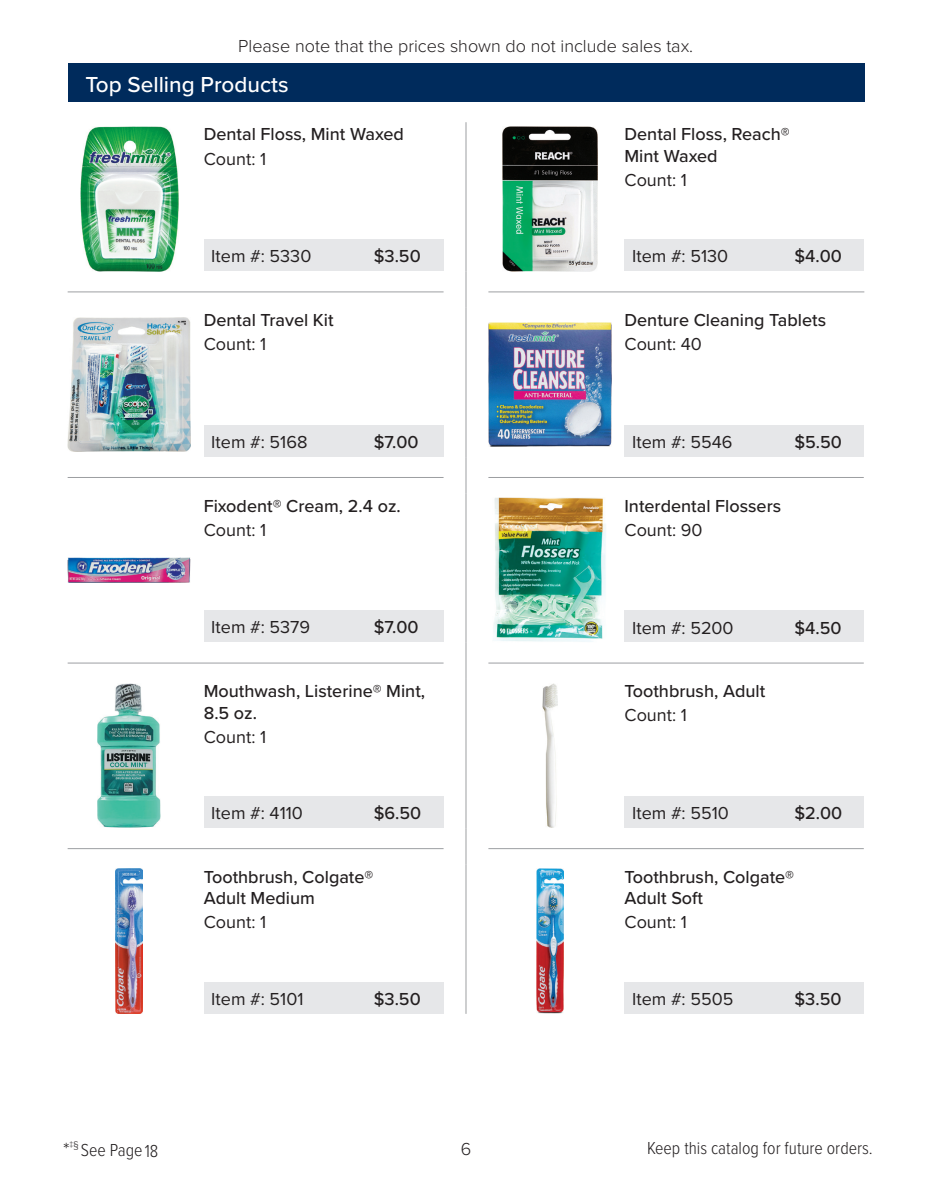
<style>
.page{position:relative;width:932px;height:1202px;background:#fff}
.page>*{position:absolute;margin:0;border:0;box-sizing:border-box;transform-origin:0 0}
.t1{font:500 22.5px "Proxima Nova";color:#fff}
.t2{font:500 18px/24.2px "Proxima Nova";color:#231f20}
.t3{font:18px "Proxima Nova";color:#231f20}
.t4{font:300 18px "Proxima Nova";color:#231f20}
.t5{font:300 18px "Proxima Nova Cond";color:#231f20}
.s1{font-weight:400}
.s2{font-family:"Proxima Nova";font-size:19.5px}
</style>
<div class="page">
<hr style="left:465px;top:271px;width:1px;height:37px;background:#9d9fa2">
<hr style="left:465px;top:122px;width:1px;height:149px;background:#9d9fa2">
<div style="left:204px;top:240px;width:239px;height:31px;background:#e6e7e9"></div>
<hr style="left:68px;top:292px;width:375px;height:1px;background:#9d9fa2">
<hr style="left:488px;top:292px;width:376px;height:1px;background:#9d9fa2">
<div style="left:624px;top:240px;width:240px;height:31px;background:#e6e7e9"></div>
<hr style="left:465px;top:308px;width:1px;height:149px;background:#9d9fa2">
<hr style="left:465px;top:457px;width:1px;height:36px;background:#9d9fa2">
<div style="left:204px;top:425px;width:239px;height:31px;background:#e6e7e9"></div>
<hr style="left:68px;top:477px;width:375px;height:1px;background:#9d9fa2">
<hr style="left:488px;top:477px;width:375px;height:1px;background:#9d9fa2">
<div style="left:624px;top:425px;width:240px;height:31px;background:#e6e7e9"></div>
<hr style="left:465px;top:493px;width:1px;height:149px;background:#9d9fa2">
<hr style="left:465px;top:642px;width:1px;height:37px;background:#9d9fa2">
<div style="left:204px;top:611px;width:239px;height:31px;background:#e6e7e9"></div>
<hr style="left:68px;top:663px;width:375px;height:1px;background:#9d9fa2">
<hr style="left:488px;top:663px;width:375px;height:1px;background:#9d9fa2">
<div style="left:624px;top:611px;width:240px;height:31px;background:#e6e7e9"></div>
<hr style="left:465px;top:679px;width:1px;height:149px;background:#9d9fa2">
<hr style="left:465px;top:828px;width:1px;height:36px;background:#9d9fa2">
<div style="left:204px;top:796px;width:239px;height:31px;background:#e6e7e9"></div>
<hr style="left:68px;top:848px;width:375px;height:1px;background:#9d9fa2">
<hr style="left:488px;top:848px;width:375px;height:1px;background:#9d9fa2">
<div style="left:624px;top:796px;width:240px;height:31px;background:#e6e7e9"></div>
<hr style="left:465px;top:864px;width:1px;height:149px;background:#9d9fa2">
<div style="left:204px;top:982px;width:239px;height:31px;background:#e6e7e9"></div>
<div style="left:624px;top:982px;width:240px;height:31px;background:#e6e7e9"></div>
<div style="left:67px;top:63px;width:797px;height:39px;background:#002b5c"></div>
<img style="left:80px;top:127px;width:98px;height:144px">
<img style="left:67px;top:317px;width:124px;height:134px">
<img style="left:68px;top:557px;width:123px;height:25px">
<img style="left:98px;top:683px;width:62px;height:145px">
<img style="left:115px;top:869px;width:28px;height:144px">
<img style="left:502px;top:127px;width:95px;height:144px">
<img style="left:488px;top:322px;width:123px;height:124px">
<img style="left:493px;top:498px;width:113px;height:144px">
<img style="left:542px;top:683px;width:15px;height:145px">
<img style="left:536px;top:869px;width:27px;height:144px">
<p class="t4" style="left:238px;top:32px;width:456px">Please note that the prices shown do not include sales tax.</p>
<h2 class="t1" style="left:85px;top:67px;width:205px">Top Selling Products</h2>
<p class="t2" style="left:204px;top:122px;width:201px">Dental Floss, Mint Waxed<br><span class="s1">Count: 1</span></p>
<p class="t2" style="left:624px;top:123px;width:167px;line-height:21.6px">Dental Floss, Reach®<br>Mint Waxed</p>
<p class="t3" style="left:624px;top:167px;width:64px">Count: 1</p>
<p class="t3" style="left:211px;top:243px;width:102px">Item #: 5330</p>
<p class="t2" style="left:374px;top:244px;width:48px">$3.50</p>
<p class="t3" style="left:632px;top:243px;width:98px">Item #: 5130</p>
<p class="t2" style="left:794px;top:244px;width:49px">$4.00</p>
<p class="t2" style="left:204px;top:307px;width:131px">Dental Travel Kit<br><span class="s1">Count: 1</span></p>
<p class="t2" style="left:624px;top:307px;width:203px">Denture Cleaning Tablets<br><span class="s1">Count: 40</span></p>
<p class="t3" style="left:211px;top:428px;width:98px">Item #: 5168</p>
<p class="t2" style="left:374px;top:429px;width:46px">$7.00</p>
<p class="t3" style="left:632px;top:428px;width:102px">Item #: 5546</p>
<p class="t2" style="left:794px;top:429px;width:49px">$5.50</p>
<p class="t2" style="left:204px;top:493px;width:198px">Fixodent® Cream, 2.4 oz.<br><span class="s1">Count: 1</span></p>
<p class="t2" style="left:624px;top:493px;width:158px">Interdental Flossers<br><span class="s1">Count: 90</span></p>
<p class="t3" style="left:211px;top:614px;width:100px">Item #: 5379</p>
<p class="t2" style="left:374px;top:615px;width:46px">$7.00</p>
<p class="t3" style="left:632px;top:614px;width:103px">Item #: 5200</p>
<p class="t2" style="left:794px;top:615px;width:49px">$4.50</p>
<p class="t2" style="left:204px;top:679px;width:223px;line-height:21.6px">Mouthwash, Listerine® Mint,<br>8.5 oz.</p>
<p class="t3" style="left:204px;top:723px;width:64px">Count: 1</p>
<p class="t2" style="left:624px;top:678px;width:142px">Toothbrush, Adult<br><span class="s1">Count: 1</span></p>
<p class="t3" style="left:211px;top:799px;width:93px">Item #: 4110</p>
<p class="t2" style="left:374px;top:800px;width:49px">$6.50</p>
<p class="t3" style="left:632px;top:799px;width:98px">Item #: 5510</p>
<p class="t2" style="left:794px;top:800px;width:49px">$2.00</p>
<p class="t2" style="left:204px;top:865px;width:171px;line-height:21.6px">Toothbrush, Colgate®<br>Adult Medium</p>
<p class="t3" style="left:204px;top:909px;width:64px">Count: 1</p>
<p class="t2" style="left:624px;top:865px;width:171px;line-height:21.6px">Toothbrush, Colgate®<br>Adult Soft</p>
<p class="t3" style="left:624px;top:909px;width:64px">Count: 1</p>
<p class="t3" style="left:211px;top:985px;width:94px">Item #: 5101</p>
<p class="t2" style="left:374px;top:985px;width:48px">$3.50</p>
<p class="t3" style="left:632px;top:985px;width:103px">Item #: 5505</p>
<p class="t2" style="left:794px;top:985px;width:48px">$3.50</p>
<p class="t5" style="left:63px;top:1137px;width:97px"><span class="s2">*</span><sup>‡§</sup> See Page 18</p>
<p class="t4" style="left:460px;top:1135px;width:12px">6</p>
<p class="t5" style="left:647px;top:1135px;width:227px">Keep this catalog for future orders.</p>
</div>
